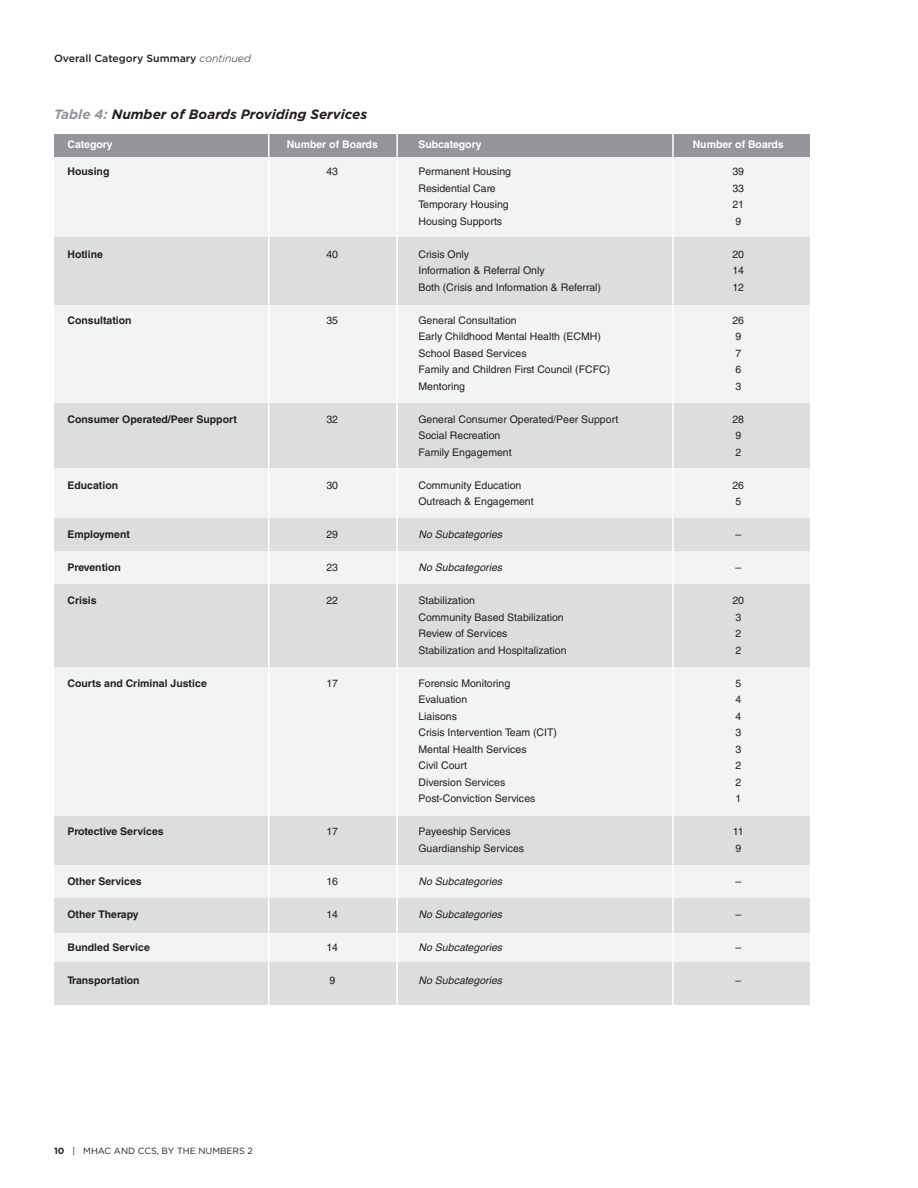
<style>
.page{position:relative;width:918px;height:1188px;background:#fff}
.page>*{position:absolute;margin:0;border:0;box-sizing:border-box;transform-origin:0 0}
.t1{font:italic 700 13.5px "Gotham HTF";color:#231f20}
.t2{font:10.5px "Helvetica";color:#231f20}
.t3{font:700 10.5px "Helvetica";color:#231f20}
.t4{font:italic 10.5px "Helvetica";letter-spacing:.005em;color:#231f20}
.t5{font:700 10.5px "Helvetica";color:#fff}
.t6{font:500 10.5px "Gotham HTF";color:#231f20}
.t7{font:9px "Gotham HTF";color:#231f20}
.s1{font-weight:300;font-style:italic}
.s2{color:#939598}
.s3{font-weight:700}
</style>
<div class="page">
<div style="left:54px;top:153px;width:756px;height:845px;background:#f2f3f4"></div>
<div style="left:54px;top:238px;width:756px;height:67px;background:#dcdddf"></div>
<div style="left:54px;top:403px;width:756px;height:65px;background:#dcdddf"></div>
<div style="left:54px;top:518px;width:756px;height:33px;background:#dcdddf"></div>
<div style="left:54px;top:584px;width:756px;height:83px;background:#dcdddf"></div>
<div style="left:54px;top:963px;width:756px;height:42px;background:#dcdddf"></div>
<div style="left:54px;top:817px;width:756px;height:48px;background:#dcdddf"></div>
<div style="left:54px;top:898px;width:756px;height:34px;background:#dcdddf"></div>
<div style="left:54px;top:134px;width:756px;height:22px;background:#939598"></div>
<hr style="left:396px;top:133px;width:2px;height:874px;background:#fff">
<hr style="left:268px;top:133px;width:1px;height:874px;background:#fff">
<hr style="left:672px;top:133px;width:2px;height:874px;background:#fff">
<p class="t6" style="left:54px;top:53px;width:198px">Overall Category Summary <span class="s1">continued</span></p>
<p class="t1" style="left:54px;top:106px;width:315px"><span class="s2">Table 4:</span> Number of Boards Providing Services</p>
<p class="t5" style="left:68px;top:140px;width:47px">Category</p>
<p class="t5" style="left:287px;top:140px;width:93px">Number of Boards</p>
<p class="t5" style="left:418px;top:140px;width:65px">Subcategory</p>
<p class="t5" style="left:693px;top:140px;width:93px">Number of Boards</p>
<p class="t3" style="left:67px;top:168px;width:43px">Housing</p>
<p class="t2" style="left:326px;top:168px;width:13px">43</p>
<p class="t2" style="left:418px;top:168px;width:94px">Permanent Housing</p>
<p class="t2" style="left:732px;top:168px;width:13px">39</p>
<p class="t2" style="left:418px;top:184px;width:79px">Residential Care</p>
<p class="t2" style="left:732px;top:184px;width:13px">33</p>
<p class="t2" style="left:418px;top:201px;width:92px">Temporary Housing</p>
<p class="t2" style="left:732px;top:201px;width:13px">21</p>
<p class="t2" style="left:418px;top:217px;width:85px">Housing Supports</p>
<p class="t2" style="left:735px;top:217px;width:7px">9</p>
<p class="t3" style="left:68px;top:250px;width:37px">Hotline</p>
<p class="t2" style="left:326px;top:250px;width:13px">40</p>
<p class="t2" style="left:419px;top:250px;width:52px">Crisis Only</p>
<p class="t2" style="left:732px;top:250px;width:13px">20</p>
<p class="t2" style="left:419px;top:267px;width:128px">Information &amp; Referral Only</p>
<p class="t2" style="left:732px;top:267px;width:13px">14</p>
<p class="t2" style="left:419px;top:283px;width:184px">Both (Crisis and Information &amp; Referral)</p>
<p class="t2" style="left:732px;top:283px;width:13px">12</p>
<p class="t3" style="left:68px;top:316px;width:66px">Consultation</p>
<p class="t2" style="left:326px;top:316px;width:13px">35</p>
<p class="t2" style="left:419px;top:316px;width:100px">General Consultation</p>
<p class="t2" style="left:732px;top:316px;width:13px">26</p>
<p class="t2" style="left:419px;top:333px;width:184px">Early Childhood Mental Health (ECMH)</p>
<p class="t2" style="left:735px;top:333px;width:7px">9</p>
<p class="t2" style="left:419px;top:349px;width:110px">School Based Services</p>
<p class="t2" style="left:735px;top:349px;width:7px">7</p>
<p class="t2" style="left:419px;top:366px;width:193px">Family and Children First Council (FCFC)</p>
<p class="t2" style="left:735px;top:366px;width:7px">6</p>
<p class="t2" style="left:419px;top:382px;width:48px">Mentoring</p>
<p class="t2" style="left:735px;top:382px;width:7px">3</p>
<p class="t3" style="left:68px;top:415px;width:171px">Consumer Operated/Peer Support</p>
<p class="t2" style="left:326px;top:415px;width:13px">32</p>
<p class="t2" style="left:419px;top:415px;width:201px">General Consumer Operated/Peer Support</p>
<p class="t2" style="left:732px;top:415px;width:13px">28</p>
<p class="t2" style="left:419px;top:432px;width:83px">Social Recreation</p>
<p class="t2" style="left:735px;top:432px;width:7px">9</p>
<p class="t2" style="left:419px;top:448px;width:95px">Family Engagement</p>
<p class="t2" style="left:735px;top:448px;width:7px">2</p>
<p class="t3" style="left:68px;top:481px;width:52px">Education</p>
<p class="t2" style="left:326px;top:481px;width:13px">30</p>
<p class="t2" style="left:419px;top:481px;width:104px">Community Education</p>
<p class="t2" style="left:732px;top:481px;width:13px">26</p>
<p class="t2" style="left:419px;top:498px;width:117px">Outreach &amp; Engagement</p>
<p class="t2" style="left:735px;top:498px;width:7px">5</p>
<p class="t3" style="left:68px;top:531px;width:64px">Employment</p>
<p class="t2" style="left:326px;top:531px;width:13px">29</p>
<p class="t4" style="left:419px;top:531px;width:85px">No Subcategories</p>
<p class="t2" style="left:735px;top:531px;width:7px">–</p>
<p class="t3" style="left:68px;top:564px;width:55px">Prevention</p>
<p class="t2" style="left:326px;top:564px;width:13px">23</p>
<p class="t4" style="left:419px;top:564px;width:85px">No Subcategories</p>
<p class="t2" style="left:735px;top:564px;width:7px">–</p>
<p class="t3" style="left:68px;top:597px;width:31px">Crisis</p>
<p class="t2" style="left:326px;top:597px;width:13px">22</p>
<p class="t2" style="left:419px;top:597px;width:58px">Stabilization</p>
<p class="t2" style="left:732px;top:597px;width:13px">20</p>
<p class="t2" style="left:419px;top:613px;width:147px">Community Based Stabilization</p>
<p class="t2" style="left:735px;top:613px;width:7px">3</p>
<p class="t2" style="left:419px;top:630px;width:90px">Review of Services</p>
<p class="t2" style="left:735px;top:630px;width:7px">2</p>
<p class="t2" style="left:419px;top:646px;width:150px">Stabilization and Hospitalization</p>
<p class="t2" style="left:735px;top:646px;width:7px">2</p>
<p class="t3" style="left:68px;top:679px;width:141px">Courts and Criminal Justice</p>
<p class="t2" style="left:326px;top:679px;width:13px">17</p>
<p class="t2" style="left:419px;top:679px;width:93px">Forensic Monitoring</p>
<p class="t2" style="left:735px;top:679px;width:7px">5</p>
<p class="t2" style="left:419px;top:696px;width:50px">Evaluation</p>
<p class="t2" style="left:735px;top:696px;width:7px">4</p>
<p class="t2" style="left:419px;top:712px;width:40px">Liaisons</p>
<p class="t2" style="left:735px;top:712px;width:7px">4</p>
<p class="t2" style="left:419px;top:729px;width:140px">Crisis Intervention Team (CIT)</p>
<p class="t2" style="left:735px;top:729px;width:7px">3</p>
<p class="t2" style="left:419px;top:745px;width:110px">Mental Health Services</p>
<p class="t2" style="left:735px;top:745px;width:7px">3</p>
<p class="t2" style="left:419px;top:762px;width:50px">Civil Court</p>
<p class="t2" style="left:735px;top:762px;width:7px">2</p>
<p class="t2" style="left:419px;top:778px;width:88px">Diversion Services</p>
<p class="t2" style="left:735px;top:778px;width:7px">2</p>
<p class="t2" style="left:419px;top:795px;width:118px">Post-Conviction Services</p>
<p class="t2" style="left:735px;top:795px;width:7px">1</p>
<p class="t3" style="left:68px;top:828px;width:98px">Protective Services</p>
<p class="t2" style="left:326px;top:828px;width:13px">17</p>
<p class="t2" style="left:419px;top:828px;width:94px">Payeeship Services</p>
<p class="t2" style="left:733px;top:828px;width:12px">11</p>
<p class="t2" style="left:419px;top:844px;width:107px">Guardianship Services</p>
<p class="t2" style="left:735px;top:844px;width:7px">9</p>
<p class="t3" style="left:68px;top:877px;width:76px">Other Services</p>
<p class="t2" style="left:326px;top:877px;width:13px">16</p>
<p class="t4" style="left:419px;top:877px;width:85px">No Subcategories</p>
<p class="t2" style="left:735px;top:877px;width:7px">–</p>
<p class="t3" style="left:68px;top:910px;width:73px">Other Therapy</p>
<p class="t2" style="left:326px;top:910px;width:13px">14</p>
<p class="t4" style="left:419px;top:910px;width:85px">No Subcategories</p>
<p class="t2" style="left:735px;top:910px;width:7px">–</p>
<p class="t3" style="left:68px;top:943px;width:84px">Bundled Service</p>
<p class="t2" style="left:326px;top:943px;width:13px">14</p>
<p class="t4" style="left:419px;top:943px;width:85px">No Subcategories</p>
<p class="t2" style="left:735px;top:943px;width:7px">–</p>
<p class="t3" style="left:68px;top:976px;width:74px">Transportation</p>
<p class="t2" style="left:329px;top:976px;width:7px">9</p>
<p class="t4" style="left:419px;top:976px;width:85px">No Subcategories</p>
<p class="t2" style="left:735px;top:976px;width:7px">–</p>
<p class="t7" style="left:54px;top:1145px;width:201px"><span class="s3">10</span> | MHAC AND CCS, BY THE NUMBERS 2</p>
</div>
